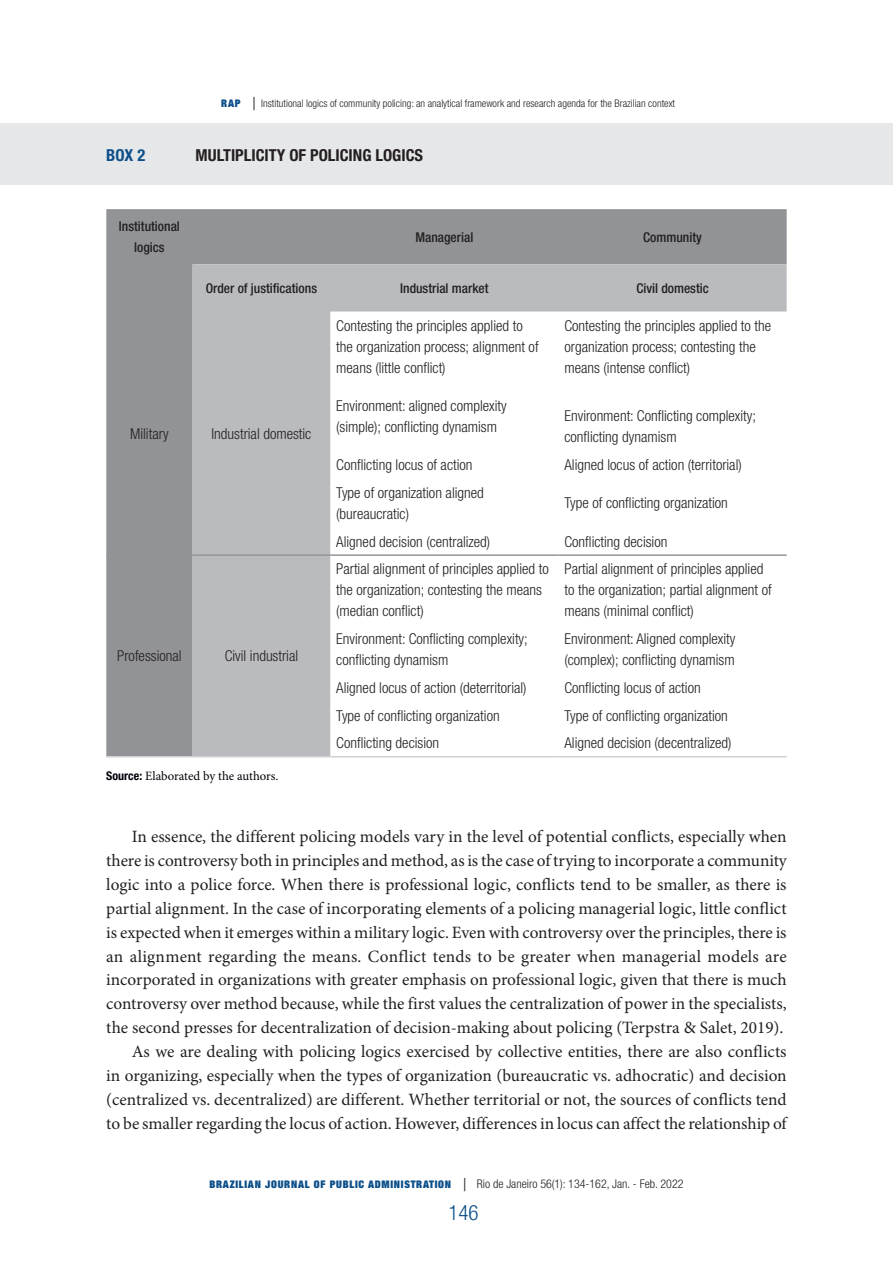
<style>
.page{position:relative;width:893px;height:1263px;background:#fff}
.page>*{position:absolute;margin:0;border:0;box-sizing:border-box;transform-origin:0 0}
.t1{font:300 condensed 21px "Helvetica Neue LT Std";color:#0c4f89}
.texto_3{font:17.25px/23.9px "Minion Pro";color:#231f20;text-align:justify}
.tit_tab{font:700 condensed 16.5px "Helvetica Neue LT Std";color:#231f20}
.tit_tab-2{font:700 condensed 16.5px "Helvetica Neue LT Std";color:#0c4f89}
.TEXTO_TAB{font:300 condensed 15px/21px "Helvetica Neue LT Std";color:#231f20}
.GARGANTA{font:500 condensed 13.5px/21px "Helvetica Neue LT Std";color:#231f20;text-align:center}
.fonte{font:12.75px "Minion Pro";letter-spacing:-.005em;color:#000009}
.t2{font:300 condensed 12px "Helvetica Neue LT Std";color:#231f20}
.t3{font:300 condensed 10.5px "Helvetica Neue LT Std";color:#231f20}
.s1{font-family:"Helvetica Neue";font-weight:900;font-stretch:expanded;color:#0c4f89}
.s2{font-size:18px}
.s3{font-family:"Helvetica Neue LT Std";font-weight:700;font-stretch:condensed;font-size:12px}
.s4{font-family:"Helvetica Neue";font-weight:900;font-stretch:expanded;font-size:10.5px;color:#0c4f89}
</style>
<div class="page">
<div style="left:0;top:123px;width:893px;height:62px;background:#e6e7e9"></div>
<div style="left:106px;top:209px;width:681px;height:547px;background:#919396"></div>
<svg style="left:193px;top:264px;width:594px;height:492px"></svg>
<hr style="left:106px;top:756px;width:87px;height:1px;background:#d1d2d4">
<hr style="left:193px;top:756px;width:137px;height:1px;background:#d1d2d4">
<hr style="left:330px;top:756px;width:228px;height:1px;background:#d1d2d4">
<hr style="left:558px;top:756px;width:229px;height:1px;background:#d1d2d4">
<hr style="left:106px;top:554px;width:87px;height:2px;background:#939598">
<hr style="left:193px;top:554px;width:137px;height:2px;background:#939598">
<hr style="left:330px;top:554px;width:228px;height:2px;background:#939598">
<hr style="left:558px;top:554px;width:229px;height:2px;background:#939598">
<p class="t3" style="left:221px;top:98px;width:455px"><span class="s1">RAP</span> <span class="s2">|</span> Institutional logics of community policing: an analytical framework and research agenda for the Brazilian context</p>
<p class="tit_tab-2" style="left:106px;top:145px;width:41px">BOX 2</p>
<p class="tit_tab" style="left:196px;top:145px;width:229px">MULTIPLICITY OF POLICING LOGICS</p>
<p class="GARGANTA" style="left:119px;top:216px;width:62px">Institutional logics</p>
<p class="GARGANTA" style="left:415px;top:226px;width:59px">Managerial</p>
<p class="GARGANTA" style="left:643px;top:226px;width:60px">Community</p>
<p class="GARGANTA" style="left:206px;top:277px;width:113px">Order of justifications</p>
<p class="GARGANTA" style="left:400px;top:277px;width:90px">Industrial market</p>
<p class="GARGANTA" style="left:636px;top:277px;width:74px">Civil domestic</p>
<p class="TEXTO_TAB" style="left:130px;top:423px;width:40px">Military</p>
<p class="TEXTO_TAB" style="left:211px;top:423px;width:101px">Industrial domestic</p>
<p class="TEXTO_TAB" style="left:117px;top:645px;width:66px">Professional</p>
<p class="TEXTO_TAB" style="left:225px;top:645px;width:75px">Civil industrial</p>
<p class="fonte" style="left:106px;top:767px;width:174px"><span class="s3">Source:</span> Elaborated by the authors.</p>
<p class="TEXTO_TAB" style="left:336px;top:315px;width:204px">Contesting the principles applied to the organization process; alignment of means (little conflict)</p>
<p class="TEXTO_TAB" style="left:564px;top:315px;width:208px">Contesting the principles applied to the organization process; contesting the means (intense conflict)</p>
<p class="TEXTO_TAB" style="left:336px;top:395px;width:172px">Environment: aligned complexity (simple); conflicting dynamism</p>
<p class="TEXTO_TAB" style="left:564px;top:406px;width:193px">Environment: Conflicting complexity; conflicting dynamism</p>
<p class="TEXTO_TAB" style="left:336px;top:454px;width:138px">Conflicting locus of action</p>
<p class="TEXTO_TAB" style="left:564px;top:454px;width:179px">Aligned locus of action (territorial)</p>
<p class="TEXTO_TAB" style="left:336px;top:482px;width:149px">Type of organization aligned (bureaucratic)</p>
<p class="TEXTO_TAB" style="left:564px;top:492px;width:165px">Type of conflicting organization</p>
<p class="TEXTO_TAB" style="left:336px;top:531px;width:155px">Aligned decision (centralized)</p>
<p class="TEXTO_TAB" style="left:564px;top:531px;width:104px">Conflicting decision</p>
<p class="TEXTO_TAB" style="left:336px;top:558px;width:214px">Partial alignment of principles applied to the organization; contesting the means (median conflict)</p>
<p class="TEXTO_TAB" style="left:564px;top:558px;width:209px">Partial alignment of principles applied to the organization; partial alignment of means (minimal conflict)</p>
<p class="TEXTO_TAB" style="left:336px;top:628px;width:193px">Environment: Conflicting complexity; conflicting dynamism</p>
<p class="TEXTO_TAB" style="left:564px;top:628px;width:172px">Environment: Aligned complexity (complex); conflicting dynamism</p>
<p class="TEXTO_TAB" style="left:336px;top:677px;width:192px">Aligned locus of action (deterritorial)</p>
<p class="TEXTO_TAB" style="left:564px;top:677px;width:138px">Conflicting locus of action</p>
<p class="TEXTO_TAB" style="left:336px;top:705px;width:165px">Type of conflicting organization</p>
<p class="TEXTO_TAB" style="left:564px;top:705px;width:165px">Type of conflicting organization</p>
<p class="TEXTO_TAB" style="left:336px;top:732px;width:104px">Conflicting decision</p>
<p class="TEXTO_TAB" style="left:564px;top:732px;width:169px">Aligned decision (decentralized)</p>
<p class="texto_3" style="left:106px;top:825px;width:682px;text-indent:26px">In essence, the different policing models vary in the level of potential conflicts, especially when there is controversy both in principles and method, as is the case of trying to incorporate a community logic into a police force. When there is professional logic, conflicts tend to be smaller, as there is partial alignment. In the case of incorporating elements of a policing managerial logic, little conflict is expected when it emerges within a military logic. Even with controversy over the principles, there is an alignment regarding the means. Conflict tends to be greater when managerial models are incorporated in organizations with greater emphasis on professional logic, given that there is much controversy over method because, while the first values the centralization of power in the specialists, the second presses for decentralization of decision-making about policing (Terpstra &amp; Salet, 2019).</p>
<p class="texto_3" style="left:106px;top:1039px;width:682px;text-indent:26px">As we are dealing with policing logics exercised by collective entities, there are also conflicts in organizing, especially when the types of organization (bureaucratic vs. adhocratic) and decision (centralized vs. decentralized) are different. Whether territorial or not, the sources of conflicts tend to be smaller regarding the locus of action. However, differences in locus can affect the relationship of</p>
<p class="t2" style="left:209px;top:1176px;width:476px"><span class="s4">BRAZILIAN JOURNAL OF PUBLIC ADMINISTRATION</span> <span class="s2">|</span> Rio de Janeiro 56(1): 134-162, Jan. - Feb. 2022</p>
<p class="t1" style="left:448px;top:1200px;width:32px">146</p>
</div>
